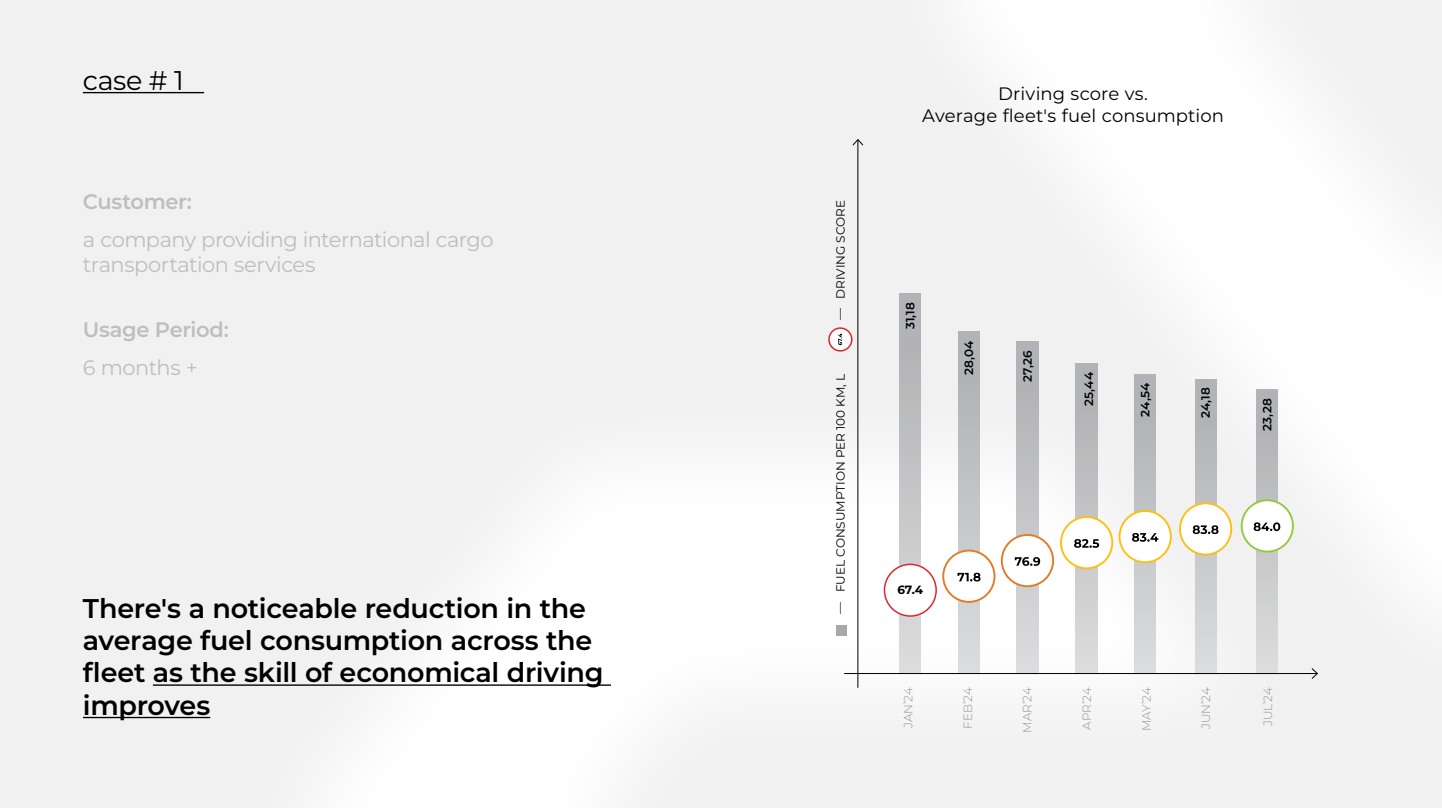
<style>
.page{position:relative;width:1442px;height:808px;background:#fff}
.page>*{position:absolute;margin:0;border:0;box-sizing:border-box;transform-origin:0 0}
.t1{font:600 27px/32.4px "Montserrat";letter-spacing:-.01em;color:#000}
.t2{font:27px "Montserrat";color:#000}
.t3{font:21px/25.2px "Montserrat";letter-spacing:-.025em;color:#bcbec0}
.t4{font:600 21px "Montserrat";letter-spacing:-.02em;color:#bcbec0}
.t5{font:18px/21.6px "Montserrat";letter-spacing:.005em;color:#000;text-align:center}
.t6{font:300 12px "Montserrat";color:#939598}
.t7{font:12px "Montserrat";color:#000}
.t8{font:600 12px "Montserrat";letter-spacing:.01em;color:#000}
.t9{font:700 12px "Montserrat";color:#000}
</style>
<div class="page">
<img style="left:0;top:0;width:1441px;height:808px">
<hr style="left:83px;top:92px;width:121px;height:1px;background:#000">
<hr style="left:153px;top:684px;width:458px;height:2px;background:#000">
<hr style="left:83px;top:717px;width:127px;height:1px;background:#000">
<svg style="left:899px;top:294px;width:22px;height:379px;background:#c1c2c4"></svg>
<div style="left:884px;top:564px;width:52px;height:52px;background:#fff;border-radius:50%"></div>
<div style="left:883px;top:564px;width:54px;height:53px;border:2px solid #e02629;border-radius:50%"></div>
<hr style="left:857px;top:140px;width:1px;height:548px;background:#000">
<svg style="left:851px;top:138px;width:13px;height:8px"></svg>
<svg style="left:1195px;top:379px;width:21px;height:294px;background:#c3c4c6"></svg>
<div style="left:1180px;top:503px;width:51px;height:51px;background:#fff;border-radius:50%"></div>
<div style="left:1179px;top:502px;width:53px;height:53px;border:2px solid #febf10;border-radius:50%"></div>
<svg style="left:1192px;top:525px;width:26px;height:9px"></svg>
<svg style="left:1134px;top:375px;width:21px;height:298px;background:#c3c4c6"></svg>
<div style="left:1119px;top:511px;width:51px;height:51px;background:#fff;border-radius:50%"></div>
<div style="left:1118px;top:510px;width:53px;height:53px;border:2px solid #febf10;border-radius:50%"></div>
<svg style="left:1132px;top:533px;width:26px;height:9px"></svg>
<svg style="left:1076px;top:364px;width:21px;height:309px;background:#c2c4c6"></svg>
<div style="left:1061px;top:517px;width:51px;height:51px;background:#fff;border-radius:50%"></div>
<div style="left:1060px;top:516px;width:53px;height:53px;border:2px solid #febf10;border-radius:50%"></div>
<svg style="left:1074px;top:539px;width:25px;height:9px"></svg>
<svg style="left:1016px;top:341px;width:22px;height:332px;background:#c1c3c5"></svg>
<div style="left:1001px;top:535px;width:52px;height:51px;background:#fff;border-radius:50%"></div>
<div style="left:1000px;top:534px;width:54px;height:53px;border:2px solid #e47825;border-radius:50%"></div>
<svg style="left:1014px;top:557px;width:26px;height:9px"></svg>
<svg style="left:958px;top:332px;width:21px;height:341px;background:#c1c3c5"></svg>
<div style="left:943px;top:551px;width:51px;height:51px;background:#fff;border-radius:50%"></div>
<div style="left:942px;top:550px;width:53px;height:53px;border:2px solid #e47825;border-radius:50%"></div>
<svg style="left:957px;top:573px;width:23px;height:8px"></svg>
<svg style="left:1256px;top:390px;width:21px;height:283px;background:#c3c5c7"></svg>
<div style="left:1241px;top:500px;width:51px;height:51px;background:#fff;border-radius:50%"></div>
<div style="left:1240px;top:499px;width:53px;height:53px;border:2px solid #95c93d;border-radius:50%"></div>
<svg style="left:1253px;top:522px;width:27px;height:9px"></svg>
<div style="left:836px;top:626px;width:10px;height:10px;background:#a7a8a9"></div>
<div style="left:829px;top:328px;width:22px;height:23px;background:#fff;border-radius:50%"></div>
<div style="left:828px;top:327px;width:24px;height:25px;border:2px solid #e02629;border-radius:50%"></div>
<svg style="left:838px;top:334px;width:4px;height:11px"></svg>
<hr style="left:844px;top:673px;width:473px;height:1px;background:#000">
<svg style="left:1310px;top:667px;width:8px;height:13px"></svg>
<p class="t2" style="left:83px;top:64px;width:102px">case # 1</p>
<p class="t4" style="left:83px;top:189px;width:111px">Customer:</p>
<p class="t3" style="left:83px;top:227px;width:412px">a company providing international cargo transportation services</p>
<p class="t4" style="left:83px;top:316px;width:147px">Usage Period:</p>
<p class="t3" style="left:83px;top:354px;width:116px">6 months +</p>
<p class="t1" style="left:83px;top:592px;width:522px">There's a noticeable reduction in the average fuel consumption across the fleet as the skill of economical driving improves</p>
<p class="t7" style="left:833px;top:320px;width:122px;rotate:-90deg">— DRIVING SCORE</p>
<p class="t7" style="left:833px;top:613px;width:241px;rotate:-90deg">— FUEL CONSUMPTION PER 100 KM, L</p>
<p class="t5" style="left:922px;top:83px;width:303px">Driving score vs.<br>Average fleet's fuel consumption</p>
<p class="t8" style="left:903px;top:329px;width:29px;rotate:-90deg">31,18</p>
<p class="t8" style="left:961px;top:375px;width:36px;rotate:-90deg">28,04</p>
<p class="t8" style="left:1020px;top:382px;width:33px;rotate:-90deg">27,26</p>
<p class="t8" style="left:1081px;top:406px;width:35px;rotate:-90deg">25,44</p>
<p class="t8" style="left:1137px;top:417px;width:35px;rotate:-90deg">24,54</p>
<p class="t8" style="left:1198px;top:418px;width:32px;rotate:-90deg">24,18</p>
<p class="t8" style="left:1259px;top:431px;width:34px;rotate:-90deg">23,28</p>
<p class="t9" style="left:897px;top:582px;width:27px">67.4</p>
<p class="t6" style="left:901px;top:728px;width:42px;rotate:-90deg">JAN’24</p>
<p class="t6" style="left:960px;top:729px;width:43px;rotate:-90deg">FEB’24</p>
<p class="t6" style="left:1020px;top:733px;width:47px;rotate:-90deg">MAR’24</p>
<p class="t6" style="left:1079px;top:730px;width:44px;rotate:-90deg">APR’24</p>
<p class="t6" style="left:1139px;top:731px;width:46px;rotate:-90deg">MAY’24</p>
<p class="t6" style="left:1198px;top:729px;width:44px;rotate:-90deg">JUN’24</p>
<p class="t6" style="left:1260px;top:726px;width:40px;rotate:-90deg">JUL’24</p>
</div>
